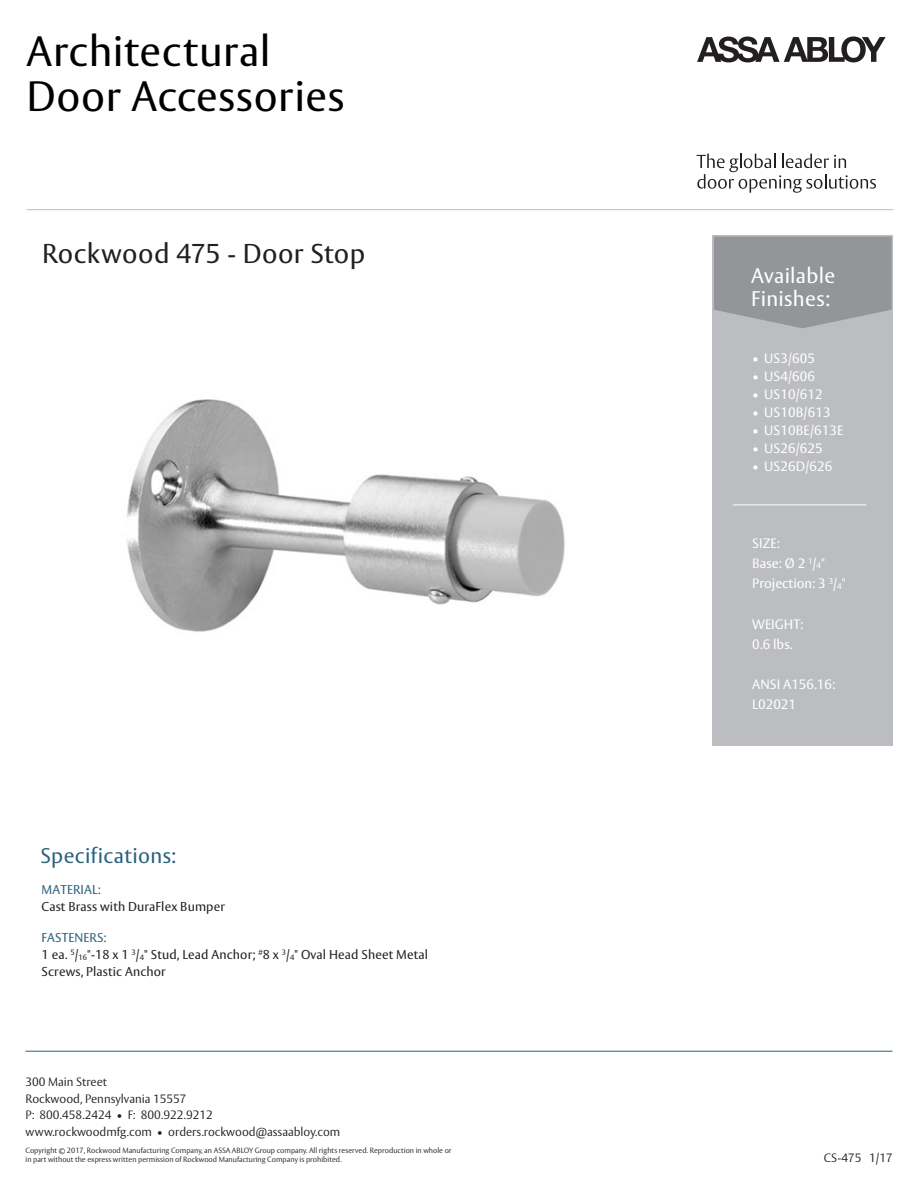
<style>
.page{position:relative;width:918px;height:1188px;background:#fff}
.page>*{position:absolute;margin:0;border:0;box-sizing:border-box;transform-origin:0 0}
.t1{font:42px/45.8px "ASSA Vesta";letter-spacing:.015em;color:#000}
.t2{font:27px "ASSA Vesta";letter-spacing:.015em;color:#231f20}
.t3{font:21px/22.5px "ASSA Vesta";letter-spacing:.015em;color:#fff}
.t4{font:21px "ASSA Vesta";letter-spacing:.015em;color:#2b627f}
.t5{font:13.5px/20.1px "ASSA Vesta";letter-spacing:.01em;color:#fff}
.t6{font:12.75px/17.1px "ASSA Vesta";letter-spacing:.01em;color:#231f20}
.t7{font:12.75px "ASSA Vesta";letter-spacing:.01em;color:#2b627f}
.t8{font:300 12px/16.5px "ASSA Vesta";color:#231f20}
.t9{font:300 7.5px/9px "ASSA Vesta";color:#231f20}
.s1{color:#2b627f}
.s2{font-size:7.65px}
.s3{font-size:8.1px}
</style>
<div class="page">
<div style="left:713px;top:235px;width:180px;height:511px;background:#bcbdc0"></div>
<svg style="left:714px;top:237px;width:178px;height:91px;background:#97989b"></svg>
<hr style="left:26px;top:1051px;width:866px;height:1px;background:#2b627f">
<hr style="left:733px;top:505px;width:133px;height:1px;background:#fff">
<img style="left:127px;top:399px;width:438px;height:233px">
<svg style="left:697px;top:36px;width:189px;height:26px"></svg>
<svg style="left:697px;top:154px;width:179px;height:39px"></svg>
<hr style="left:27px;top:209px;width:867px;height:1px;background:#bcbdc0">
<h1 class="t1" style="left:27px;top:30px;width:319px">Architectural<br>Door Accessories</h1>
<h2 class="t2" style="left:42px;top:237px;width:325px">Rockwood 475 - Door Stop</h2>
<h3 class="t4" style="left:41px;top:843px;width:137px">Specifications:</h3>
<h3 class="t7" style="left:42px;top:881px;width:61px">MATERIAL:</h3>
<h3 class="t6" style="left:42px;top:899px;width:185px">Cast Brass with DuraFlex Bumper</h3>
<h3 class="t6" style="left:42px;top:929px;width:388px"><span class="s1">FASTENERS:<br></span>1 ea. <sup>5</sup>/<span class="s2">16</span>"-18 x 1 <sup>3</sup>/<span class="s2">4</span>" Stud, Lead Anchor; <sup>#</sup>8 x <sup>3</sup>/<span class="s2">4</span>" Oval Head Sheet Metal<br>Screws, Plastic Anchor</h3>
<h3 class="t3" style="left:751px;top:265px;width:86px">Available<br>Finishes:</h3>
<h3 class="t5" style="left:752px;top:349px;width:64px">• US3/605</h3>
<h3 class="t5" style="left:752px;top:367px;width:64px">• US4/606</h3>
<h3 class="t5" style="left:752px;top:385px;width:72px">• US10/612</h3>
<h3 class="t5" style="left:752px;top:403px;width:80px">• US10B/613</h3>
<h3 class="t5" style="left:752px;top:421px;width:93px">• US10BE/613E</h3>
<h3 class="t5" style="left:752px;top:439px;width:72px">• US26/625</h3>
<h3 class="t5" style="left:752px;top:457px;width:82px">• US26D/626</h3>
<h3 class="t5" style="left:752px;top:534px;width:95px">SIZE:<br>Base: Ø 2 <sup>1</sup>/<span class="s3">4</span>"<br>Projection: 3 <sup>3</sup>/<span class="s3">4</span>"</h3>
<h3 class="t5" style="left:752px;top:615px;width:53px">WEIGHT:<br>0.6 lbs.</h3>
<h3 class="t5" style="left:752px;top:675px;width:84px">ANSI A156.16:<br>L02021</h3>
<h3 class="t8" style="left:26px;top:1074px;width:316px">300 Main Street<br>Rockwood, Pennsylvania 15557<br>P: 800.458.2424 • F: 800.922.9212 www.rockwoodmfg.com • orders.rockwood@assaabloy.com</h3>
<p class="t9" style="left:26px;top:1147px;width:428px">Copyright © 2017, Rockwood Manufacturing Company, an ASSA ABLOY Group company. All rights reserved. Reproduction in whole or in part without the express written permission of Rockwood Manufacturing Company is prohibited.</p>
<h3 class="t8" style="left:824px;top:1151px;width:70px">CS-475 1/17</h3>
</div>
